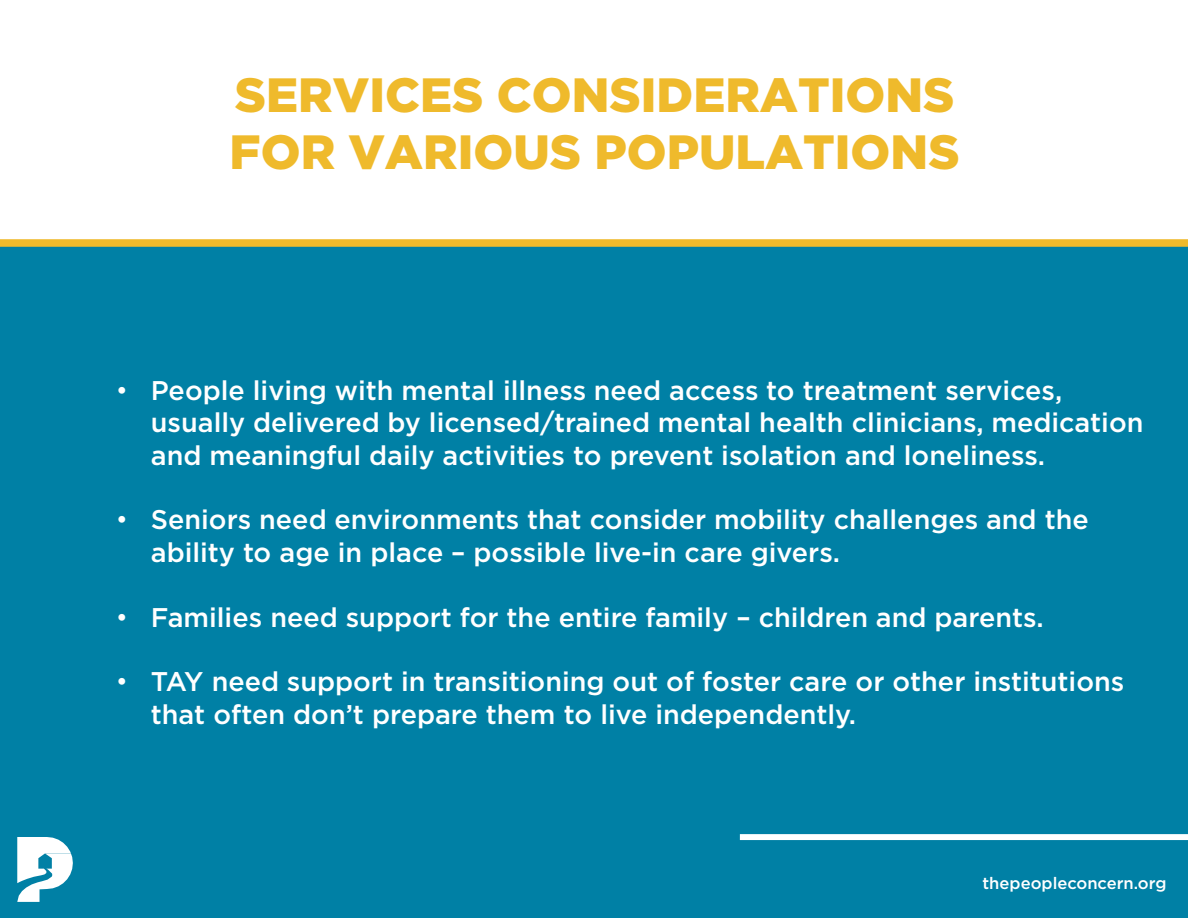
<style>
.page{position:relative;width:1188px;height:918px;background:#fff}
.page>*{position:absolute;margin:0;border:0;box-sizing:border-box;transform-origin:0 0}
.t1{font:900 48px/57.6px "Gotham";color:#efba2c}
.t2{font:500 27px/32.4px "Gotham";color:#fff}
.t3{font:500 16.5px "Gotham";color:#fff}
.s1{font-family:"Arial";font-weight:400}
</style>
<div class="page">
<div style="left:0;top:243px;width:1188px;height:675px;background:#0080a5"></div>
<div style="left:740px;top:834px;width:448px;height:6px;background:#fff"></div>
<svg style="left:17px;top:837px;width:56px;height:65px"></svg>
<div style="left:0;top:239px;width:1188px;height:8px;background:#efba2c"></div>
<h1 class="t1" style="left:230px;top:65px;width:732px">SERVICES CONSIDERATIONS<br>FOR VARIOUS POPULATIONS</h1>
<p class="t2" style="left:151px;top:374px;width:994px;text-indent:-34px"><span class="s1">•</span> People living with mental illness need access to treatment services, usually delivered by licensed/trained mental health clinicians, medication and meaningful daily activities to prevent isolation and loneliness.</p>
<p class="t2" style="left:151px;top:503px;width:939px;text-indent:-34px"><span class="s1">•</span> Seniors need environments that consider mobility challenges and the ability to age in place – possible live-in care givers.</p>
<p class="t2" style="left:117px;top:600px;width:928px"><span class="s1">•</span> Families need support for the entire family – children and parents.</p>
<p class="t2" style="left:151px;top:665px;width:975px;text-indent:-34px"><span class="s1">•</span> TAY need support in transitioning out of foster care or other institutions that often don’t prepare them to live independently.</p>
<p class="t3" style="left:982px;top:872px;width:186px">thepeopleconcern.org</p>
</div>
